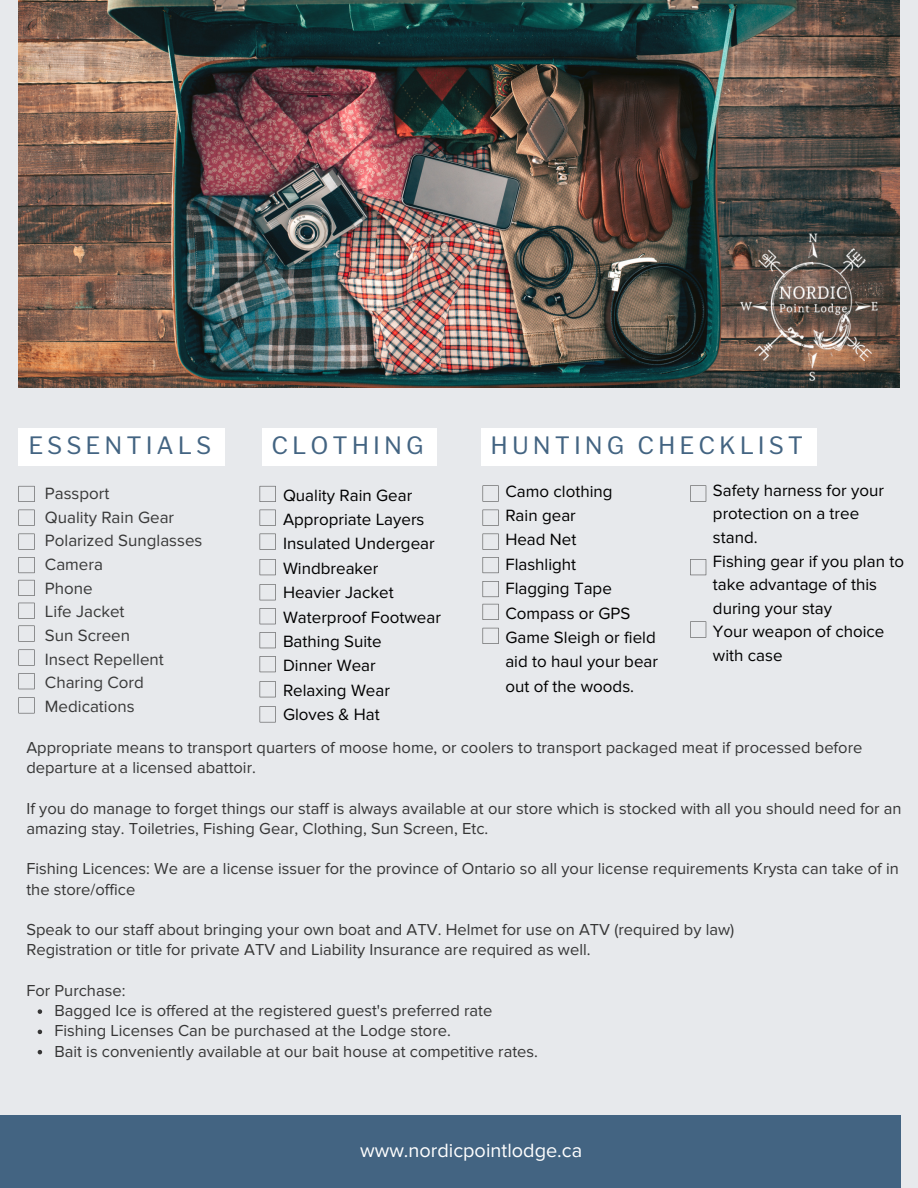
<style>
.page{position:relative;width:918px;height:1188px;background:#e7e9ec}
.page>*{position:absolute;margin:0;border:0;box-sizing:border-box;transform-origin:0 0}
.t1{font:23.7px "Libre Franklin";letter-spacing:.17em;color:#436482}
.t2{font:19.95px "Proxima Nova";color:#fff}
.t3{font:16.95px/24.3px "Proxima Nova";color:#000}
.t4{font:16.95px/23.7px "Proxima Nova";color:#393939}
.t5{font:16.5px/20.2px "Proxima Nova";color:#363636}
</style>
<div class="page">
<svg style="left:19px;top:486px;width:16px;height:16px"></svg>
<svg style="left:260px;top:486px;width:16px;height:16px"></svg>
<img style="left:19px;top:0;width:880px;height:388px">
<div style="left:0;top:1116px;width:901px;height:72px;background:#436482"></div>
<div style="left:262px;top:428px;width:175px;height:38px;background:#fff"></div>
<svg style="left:38px;top:1009px;width:4px;height:5px"></svg>
<svg style="left:38px;top:1030px;width:4px;height:4px"></svg>
<svg style="left:38px;top:1050px;width:4px;height:4px"></svg>
<div style="left:19px;top:428px;width:206px;height:38px;background:#fff"></div>
<img style="left:725px;top:221px;width:175px;height:167px">
<div style="left:481px;top:428px;width:336px;height:38px;background:#fff"></div>
<svg style="left:483px;top:485px;width:16px;height:17px"></svg>
<svg style="left:690px;top:485px;width:16px;height:17px"></svg>
<svg style="left:690px;top:559px;width:16px;height:16px"></svg>
<svg style="left:483px;top:510px;width:16px;height:16px"></svg>
<svg style="left:483px;top:534px;width:16px;height:16px"></svg>
<svg style="left:483px;top:557px;width:16px;height:16px"></svg>
<svg style="left:483px;top:581px;width:16px;height:16px"></svg>
<svg style="left:483px;top:604px;width:16px;height:16px"></svg>
<svg style="left:483px;top:628px;width:16px;height:16px"></svg>
<svg style="left:260px;top:510px;width:16px;height:16px"></svg>
<svg style="left:260px;top:534px;width:16px;height:16px"></svg>
<svg style="left:260px;top:559px;width:16px;height:16px"></svg>
<svg style="left:260px;top:584px;width:16px;height:16px"></svg>
<svg style="left:260px;top:608px;width:16px;height:16px"></svg>
<svg style="left:260px;top:632px;width:16px;height:16px"></svg>
<svg style="left:260px;top:656px;width:16px;height:16px"></svg>
<svg style="left:260px;top:681px;width:16px;height:16px"></svg>
<svg style="left:260px;top:706px;width:16px;height:16px"></svg>
<svg style="left:690px;top:621px;width:16px;height:17px"></svg>
<svg style="left:19px;top:510px;width:16px;height:16px"></svg>
<svg style="left:19px;top:534px;width:16px;height:16px"></svg>
<svg style="left:19px;top:557px;width:16px;height:16px"></svg>
<svg style="left:19px;top:580px;width:16px;height:16px"></svg>
<svg style="left:19px;top:603px;width:16px;height:16px"></svg>
<svg style="left:19px;top:626px;width:16px;height:16px"></svg>
<svg style="left:19px;top:650px;width:16px;height:16px"></svg>
<svg style="left:19px;top:673px;width:16px;height:16px"></svg>
<svg style="left:19px;top:697px;width:16px;height:16px"></svg>
<h1 class="t1" style="left:28px;top:431px;width:184px">ESSENTIALS</h1>
<h1 class="t1" style="left:272px;top:431px;width:154px">CLOTHING</h1>
<p class="t4" style="left:45px;top:482px;width:159px">Passport<br>Quality Rain Gear<br>Polarized Sunglasses<br>Camera<br>Phone<br>Life Jacket<br>Sun Screen<br>Insect Repellent<br>Charing Cord<br>Medications</p>
<p class="t3" style="left:283px;top:483px;width:159px">Quality Rain Gear<br>Appropriate Layers<br>Insulated Undergear<br>Windbreaker<br>Heavier Jacket<br>Waterproof Footwear<br>Bathing Suite<br>Dinner Wear<br>Relaxing Wear<br>Gloves &amp; Hat</p>
<h1 class="t1" style="left:491px;top:431px;width:314px">HUNTING CHECKLIST</h1>
<p class="t3" style="left:505px;top:479px;width:154px">Camo clothing<br>Rain gear<br>Head Net<br>Flashlight<br>Flagging Tape<br>Compass or GPS<br>Game Sleigh or field aid to haul your bear out of the woods.</p>
<p class="t3" style="left:713px;top:479px;width:193px;line-height:23.7px">Safety harness for your protection on a tree stand.<br>Fishing gear if you plan to take advantage of this during your stay<br>Your weapon of choice with case</p>
<p class="t5" style="left:26px;top:738px;width:838px">Appropriate means to transport quarters of moose home, or coolers to transport packaged meat if processed before departure at a licensed abattoir.</p>
<p class="t5" style="left:26px;top:798px;width:877px">If you do manage to forget things our staff is always available at our store which is stocked with all you should need for an amazing stay. Toiletries, Fishing Gear, Clothing, Sun Screen, Etc.</p>
<p class="t5" style="left:26px;top:859px;width:874px">Fishing Licences: We are a license issuer for the province of Ontario so all your license requirements Krysta can take of in the store/office</p>
<p class="t5" style="left:26px;top:920px;width:709px">Speak to our staff about bringing your own boat and ATV. Helmet for use on ATV (required by law)<br>Registration or title for private ATV and Liability Insurance are required as well.</p>
<p class="t5" style="left:26px;top:981px;width:101px">For Purchase:</p>
<p class="t5" style="left:54px;top:1001px;width:485px">Bagged Ice is offered at the registered guest's preferred rate<br>Fishing Licenses Can be purchased at the Lodge store.<br>Bait is conveniently available at our bait house at competitive rates.</p>
<p class="t2" style="left:360px;top:1138px;width:224px">www.nordicpointlodge.ca</p>
</div>
